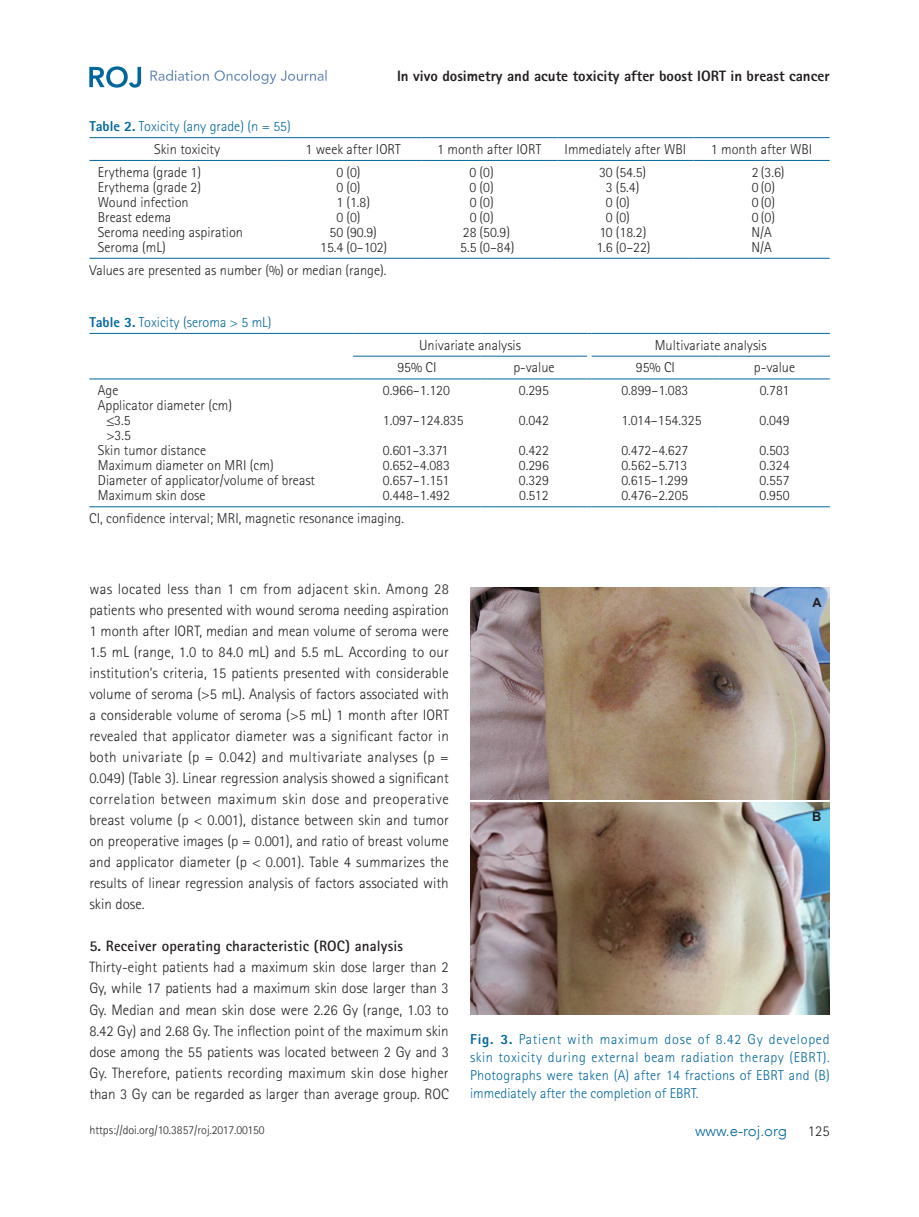
<style>
.page{position:relative;width:919px;height:1217px;background:#fff}
.page>*{position:absolute;margin:0;border:0;box-sizing:border-box;transform-origin:0 0}
.t1{font:300 15px/21px "Rotis Sans Serif";color:#231f20;text-align:justify}
.t2{font:800 15px "Rotis Sans Serif";color:#231f20}
.t3{font:300 15px "Avenir LT";color:#01669c}
.t4{font:300 14.25px/15px "Rotis Sans Serif";color:#231f20;text-align:justify}
.t5{font:300 14.25px/18px "Rotis Sans Serif";color:#01669c;text-align:center}
.t6{font:700 12.75px "Arial";color:#231f20}
.t7{font:300 12px "Rotis Sans Serif";color:#231f20}
.s1{font-weight:800}
.s2{color:#231f20}
.s3{font-weight:700}
</style>
<div class="page">
<svg style="left:89px;top:66px;width:52px;height:22px"></svg>
<svg style="left:150px;top:70px;width:176px;height:14px"></svg>
<hr style="left:285px;top:160px;width:136px;height:1px;background:#01669c">
<hr style="left:421px;top:160px;width:136px;height:1px;background:#01669c">
<hr style="left:557px;top:160px;width:136px;height:1px;background:#01669c">
<hr style="left:693px;top:160px;width:136px;height:1px;background:#01669c">
<hr style="left:89px;top:160px;width:196px;height:1px;background:#01669c">
<hr style="left:89px;top:137px;width:196px;height:1px;background:#01669c">
<hr style="left:285px;top:137px;width:136px;height:1px;background:#01669c">
<hr style="left:421px;top:137px;width:136px;height:1px;background:#01669c">
<hr style="left:557px;top:137px;width:136px;height:1px;background:#01669c">
<hr style="left:693px;top:137px;width:136px;height:1px;background:#01669c">
<hr style="left:89px;top:258px;width:196px;height:1px;background:#01669c">
<hr style="left:285px;top:258px;width:136px;height:1px;background:#01669c">
<hr style="left:421px;top:258px;width:136px;height:1px;background:#01669c">
<hr style="left:557px;top:258px;width:136px;height:1px;background:#01669c">
<hr style="left:693px;top:258px;width:136px;height:1px;background:#01669c">
<hr style="left:353px;top:378px;width:127px;height:1px;background:#01669c">
<hr style="left:480px;top:378px;width:107px;height:1px;background:#01669c">
<hr style="left:591px;top:378px;width:128px;height:1px;background:#01669c">
<hr style="left:719px;top:378px;width:110px;height:1px;background:#01669c">
<hr style="left:89px;top:506px;width:264px;height:1px;background:#01669c">
<hr style="left:353px;top:506px;width:127px;height:1px;background:#01669c">
<hr style="left:480px;top:506px;width:107px;height:1px;background:#01669c">
<hr style="left:591px;top:506px;width:128px;height:1px;background:#01669c">
<hr style="left:719px;top:506px;width:110px;height:1px;background:#01669c">
<hr style="left:89px;top:333px;width:264px;height:1px;background:#01669c">
<hr style="left:89px;top:378px;width:264px;height:1px;background:#01669c">
<hr style="left:591px;top:333px;width:128px;height:1px;background:#01669c">
<hr style="left:719px;top:333px;width:110px;height:1px;background:#01669c">
<hr style="left:591px;top:356px;width:128px;height:1px;background:#01669c">
<hr style="left:719px;top:356px;width:110px;height:1px;background:#01669c">
<hr style="left:353px;top:333px;width:127px;height:1px;background:#01669c">
<hr style="left:480px;top:333px;width:107px;height:1px;background:#01669c">
<hr style="left:353px;top:356px;width:127px;height:1px;background:#01669c">
<hr style="left:480px;top:356px;width:107px;height:1px;background:#01669c">
<img style="left:470px;top:587px;width:359px;height:212px">
<img style="left:470px;top:802px;width:359px;height:212px">
<p class="t5" style="left:89px;top:115px;width:203px;line-height:22.8px"><span class="s1">Table 2.</span> Toxicity (any grade) (n = 55)<br><span class="s2">Skin toxicity</span></p>
<p class="t2" style="left:397px;top:67px;width:434px">In vivo dosimetry and acute toxicity after boost IORT in breast cancer</p>
<p class="t4" style="left:305px;top:142px;width:97px">1 week after IORT</p>
<p class="t4" style="left:437px;top:142px;width:105px">1 month after IORT</p>
<p class="t4" style="left:564px;top:142px;width:123px">Immediately after WBI</p>
<p class="t4" style="left:710px;top:142px;width:103px">1 month after WBI</p>
<p class="t4" style="left:98px;top:164px;width:147px;text-align:left">Erythema (grade 1)<br>Erythema (grade 2)<br>Wound infection<br>Breast edema<br>Seroma needing aspiration<br>Seroma (mL)</p>
<p class="t4" style="left:336px;top:164px;width:26px">0 (0)</p>
<p class="t4" style="left:336px;top:179px;width:26px">0 (0)</p>
<p class="t4" style="left:336px;top:194px;width:35px">1 (1.8)</p>
<p class="t4" style="left:336px;top:209px;width:26px">0 (0)</p>
<p class="t4" style="left:329px;top:224px;width:49px">50 (90.9)</p>
<p class="t4" style="left:320px;top:239px;width:69px">15.4 (0–102)</p>
<p class="t4" style="left:89px;top:262px;width:298px">Values are presented as number (%) or median (range).</p>
<p class="t5" style="left:89px;top:313px;width:184px"><span class="s1">Table 3.</span> Toxicity (seroma &gt; 5 mL)</p>
<p class="t4" style="left:469px;top:164px;width:26px">0 (0)</p>
<p class="t4" style="left:469px;top:179px;width:26px">0 (0)</p>
<p class="t4" style="left:469px;top:194px;width:26px">0 (0)</p>
<p class="t4" style="left:469px;top:209px;width:26px">0 (0)</p>
<p class="t4" style="left:463px;top:224px;width:49px">28 (50.9)</p>
<p class="t4" style="left:460px;top:239px;width:56px">5.5 (0–84)</p>
<p class="t4" style="left:599px;top:164px;width:49px">30 (54.5)</p>
<p class="t4" style="left:605px;top:179px;width:35px">3 (5.4)</p>
<p class="t4" style="left:606px;top:194px;width:26px">0 (0)</p>
<p class="t4" style="left:606px;top:209px;width:26px">0 (0)</p>
<p class="t4" style="left:599px;top:224px;width:48px">10 (18.2)</p>
<p class="t4" style="left:596px;top:239px;width:56px">1.6 (0–22)</p>
<p class="t4" style="left:751px;top:164px;width:35px;text-align:left">2 (3.6)<br>0 (0)<br>0 (0)<br>0 (0)<br>N/A<br>N/A</p>
<p class="t4" style="left:419px;top:337px;width:103px">Univariate analysis</p>
<p class="t4" style="left:654px;top:337px;width:113px">Multivariate analysis</p>
<p class="t4" style="left:397px;top:360px;width:41px">95% CI</p>
<p class="t4" style="left:513px;top:360px;width:43px">p-value</p>
<p class="t4" style="left:636px;top:360px;width:41px">95% CI</p>
<p class="t4" style="left:754px;top:360px;width:43px">p-value</p>
<p class="t4" style="left:98px;top:383px;width:22px">Age</p>
<p class="t4" style="left:98px;top:398px;width:136px">Applicator diameter (cm)</p>
<p class="t4" style="left:106px;top:413px;width:26px">≤3.5</p>
<p class="t4" style="left:106px;top:428px;width:26px">&gt;3.5</p>
<p class="t4" style="left:98px;top:443px;width:110px">Skin tumor distance</p>
<p class="t4" style="left:98px;top:458px;width:177px">Maximum diameter on MRI (cm)</p>
<p class="t4" style="left:98px;top:473px;width:219px">Diameter of applicator/volume of breast</p>
<p class="t4" style="left:98px;top:488px;width:109px">Maximum skin dose</p>
<p class="t4" style="left:383px;top:375px;width:82px;line-height:30px;text-align:left">0.966–1.120<br>1.097–124.835<br>0.601–3.371</p>
<p class="t4" style="left:383px;top:458px;width:68px">0.652–4.083<br>0.657–1.151<br>0.448–1.492</p>
<p class="t4" style="left:89px;top:511px;width:316px">CI, confidence interval; MRI, magnetic resonance imaging.</p>
<p class="t4" style="left:519px;top:375px;width:32px;line-height:30px">0.295<br>0.042<br>0.422</p>
<p class="t4" style="left:519px;top:458px;width:32px">0.296<br>0.329<br>0.512</p>
<p class="t4" style="left:621px;top:375px;width:82px;line-height:30px;text-align:left">0.899–1.083<br>1.014–154.325<br>0.472–4.627</p>
<p class="t4" style="left:621px;top:458px;width:68px">0.562–5.713<br>0.615–1.299<br>0.476–2.205</p>
<p class="t4" style="left:759px;top:375px;width:32px;line-height:30px">0.781<br>0.049<br>0.503</p>
<p class="t4" style="left:759px;top:458px;width:32px">0.324<br>0.557<br>0.950</p>
<p class="t1" style="left:89px;top:578px;width:361px">was located less than 1 cm from adjacent skin. Among 28 patients who presented with wound seroma needing aspiration 1 month after IORT, median and mean volume of seroma were 1.5 mL (range, 1.0 to 84.0 mL) and 5.5 mL. According to our institution’s criteria, 15 patients presented with considerable volume of seroma (&gt;5 mL). Analysis of factors associated with a considerable volume of seroma (&gt;5 mL) 1 month after IORT revealed that applicator diameter was a significant factor in both univariate (p = 0.042) and multivariate analyses (p = 0.049) (Table 3). Linear regression analysis showed a significant correlation between maximum skin dose and preoperative breast volume (p &lt; 0.001), distance between skin and tumor on preoperative images (p = 0.001), and ratio of breast volume and applicator diameter (p &lt; 0.001). Table 4 summarizes the results of linear regression analysis of factors associated with skin dose.</p>
<p class="t1" style="left:89px;top:935px;width:361px;text-align:left"><span class="s3">5. Receiver operating characteristic (ROC) analysis </span>Thirty-eight patients had a maximum skin dose larger than 2<br>Gy, while 17 patients had a maximum skin dose larger than 3<br>Gy. Median and mean skin dose were 2.26 Gy (range, 1.03 to 8.42 Gy) and 2.68 Gy. The inflection point of the maximum skin dose among the 55 patients was located between 2 Gy and 3<br>Gy. Therefore, patients recording maximum skin dose higher than 3 Gy can be regarded as larger than average group. ROC</p>
<p class="t6" style="left:812px;top:593px;width:11px">A</p>
<p class="t6" style="left:812px;top:807px;width:11px">B</p>
<p class="t5" style="left:470px;top:1029px;width:361px;text-align:justify"><span class="s1">Fig. 3.</span> Patient with maximum dose of 8.42 Gy developed skin toxicity during external beam radiation therapy (EBRT).<br>Photographs were taken (A) after 14 fractions of EBRT and (B) immediately after the completion of EBRT.</p>
<p class="t7" style="left:89px;top:1122px;width:177px">https://doi.org/10.3857/roj.2017.00150</p>
<p class="t3" style="left:695px;top:1121px;width:94px">www.e-roj.org</p>
<p class="t1" style="left:807px;top:1120px;width:23px">125</p>
</div>
